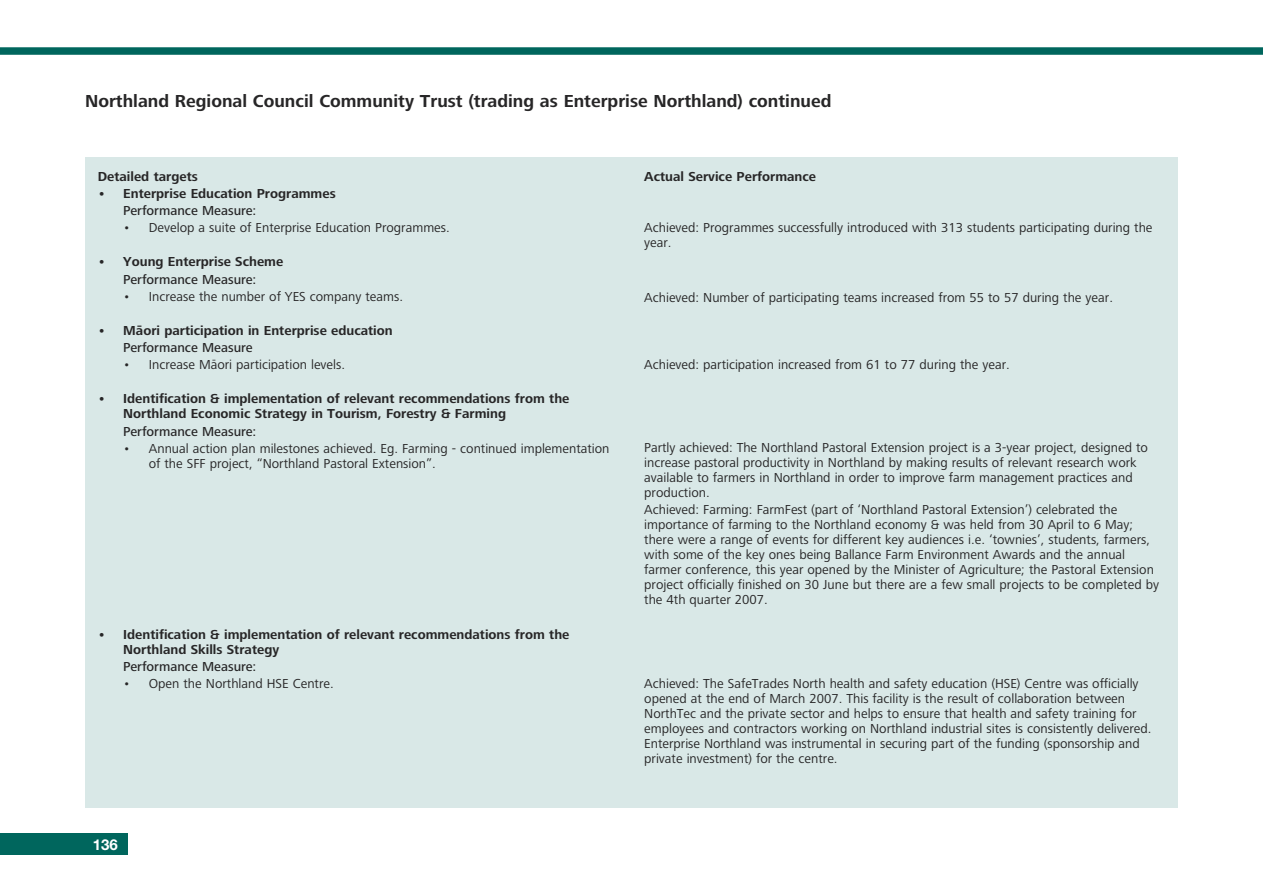
<style>
.page{position:relative;width:1263px;height:893px;background:#fff}
.page>*{position:absolute;margin:0;border:0;box-sizing:border-box;transform-origin:0 0}
.t1{font:700 18px "Frutiger Next LT Mao";color:#272627}
.t2{font:700 15px "Helvetica Neue";color:#fff}
.t3{font:13.5px/15px "Frutiger Next LT Maori";color:#272627}
.t4{font:700 13.5px/15px "Frutiger Next LT Mao";color:#272627}
.t5{font:500 13.5px "Frutiger Next LT";color:#272627}
</style>
<div class="page">
<div style="left:0;top:47px;width:1263px;height:8px;background:#00665d"></div>
<div style="left:0;top:833px;width:128px;height:22px;background:#00665d"></div>
<div style="left:85px;top:158px;width:1093px;height:650px;background:#d9e8e7"></div>
<h1 class="t1" style="left:85px;top:95px;width:748px">Northland Regional Council Community Trust (trading as Enterprise Northland) continued</h1>
<p class="t4" style="left:98px;top:170px;width:101px">Detailed targets</p>
<p class="t4" style="left:98px;top:187px;width:239px">• Enterprise Education Programmes</p>
<p class="t5" style="left:123px;top:206px;width:135px">Performance Measure:</p>
<p class="t3" style="left:123px;top:222px;width:328px">• Develop a suite of Enterprise Education Programmes.</p>
<p class="t4" style="left:98px;top:256px;width:187px">• Young Enterprise Scheme</p>
<p class="t5" style="left:123px;top:275px;width:135px">Performance Measure:</p>
<p class="t3" style="left:123px;top:290px;width:281px">• Increase the number of YES company teams.</p>
<p class="t4" style="left:98px;top:324px;width:296px">• Mäori participation in Enterprise education</p>
<p class="t5" style="left:123px;top:343px;width:131px">Performance Measure</p>
<p class="t3" style="left:123px;top:359px;width:223px">• Increase Mäori participation levels.</p>
<p class="t4" style="left:123px;top:393px;width:448px;text-indent:-26px">• Identification &amp; implementation of relevant recommendations from the<br>Northland Economic Strategy in Tourism, Forestry &amp; Farming</p>
<p class="t5" style="left:123px;top:427px;width:135px">Performance Measure:</p>
<p class="t3" style="left:149px;top:442px;width:462px;text-indent:-26px">• Annual action plan milestones achieved. Eg. Farming - continued implementation of the SFF project, “Northland Pastoral Extension”.</p>
<p class="t4" style="left:123px;top:628px;width:448px;text-indent:-26px">• Identification &amp; implementation of relevant recommendations from the<br>Northland Skills Strategy</p>
<p class="t5" style="left:123px;top:662px;width:135px">Performance Measure:</p>
<p class="t3" style="left:123px;top:678px;width:212px">• Open the Northland HSE Centre.</p>
<p class="t2" style="left:93px;top:835px;width:27px">136</p>
<p class="t4" style="left:644px;top:170px;width:173px">Actual Service Performance</p>
<p class="t3" style="left:644px;top:222px;width:510px">Achieved: Programmes successfully introduced with 313 students participating during the year.</p>
<p class="t3" style="left:644px;top:292px;width:470px">Achieved: Number of participating teams increased from 55 to 57 during the year.</p>
<p class="t3" style="left:644px;top:359px;width:367px">Achieved: participation increased from 61 to 77 during the year.</p>
<p class="t3" style="left:644px;top:442px;width:505px">Partly achieved: The Northland Pastoral Extension project is a 3-year project, designed to increase pastoral productivity in Northland by making results of relevant research work available to farmers in Northland in order to improve farm management practices and production.</p>
<p class="t3" style="left:644px;top:504px;width:516px">Achieved: Farming: FarmFest (part of ‘Northland Pastoral Extension’) celebrated the importance of farming to the Northland economy &amp; was held from 30 April to 6 May; there were a range of events for different key audiences i.e. ‘townies’, students, farmers, with some of the key ones being Ballance Farm Environment Awards and the annual farmer conference, this year opened by the Minister of Agriculture; the Pastoral Extension project officially finished on 30 June but there are a few small projects to be completed by the 4th quarter 2007.</p>
<p class="t3" style="left:644px;top:677px;width:509px">Achieved: The SafeTrades North health and safety education (HSE) Centre was officially opened at the end of March 2007. This facility is the result of collaboration between NorthTec and the private sector and helps to ensure that health and safety training for employees and contractors working on Northland industrial sites is consistently delivered.<br>Enterprise Northland was instrumental in securing part of the funding (sponsorship and private investment) for the centre.</p>
</div>
